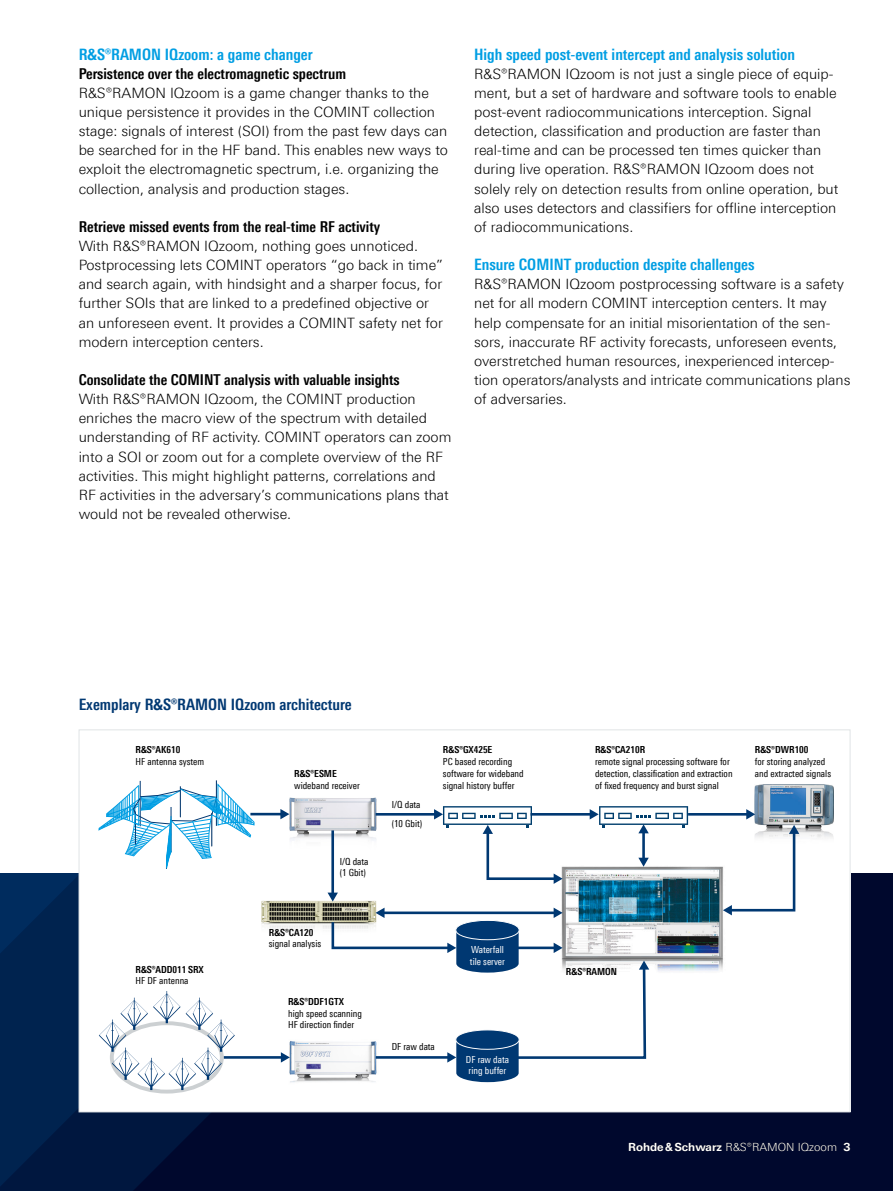
<style>
.page{position:relative;width:893px;height:1191px;background:#fff}
.page>*{position:absolute;margin:0;border:0;box-sizing:border-box;transform-origin:0 0}
.Absatzfett_cyan{font:700 15.75px "Linotype Univers 620 Cn";color:#009ee3}
.Grafik_Tabelle_Überschrift{font:700 15.75px "Linotype Univers 620 Cn";color:#003872}
.Absatzfett_schwarz{font:700 15px "Linotype Univers 620 Cn";color:#000}
.Absatzfett_schwarz_ohne_Abstand{font:700 15px "Linotype Univers 620 Cn";color:#000}
.Haupttext_ohne_Abstand{font:300 14.25px/19.2px "Linotype Univers 330";color:#000}
.t1{font:300 11.25px "Linotype Univers 330";color:#fff}
.t2{font:9.75px/11.7px "Linotype Univers 420 Cn";color:#000}
.t3{font:700 9.75px "Linotype Univers 620 Cn";color:#000}
.t4{font:9.75px/11.7px "Linotype Univers 420 Cn";color:#fff}
.s1{font-family:"Linotype Univers 630";font-weight:700}
.s2{font-family:"Linotype Univers 630";font-weight:700;color:#000}
</style>
<div class="page">
<div style="left:0;top:873px;width:893px;height:318px;background:#00082d"></div>
<svg style="left:81px;top:1112px;width:233px;height:79px"></svg>
<svg style="left:0;top:873px;width:81px;height:318px;background:#00234f"></svg>
<div style="left:79px;top:730px;width:771px;height:382px;background:#fff"></div>
<img style="left:289px;top:798px;width:87px;height:42px">
<img style="left:262px;top:901px;width:114px;height:28px">
<img style="left:755px;top:784px;width:78px;height:54px">
<img style="left:561px;top:822px;width:171px;height:150px">
<hr style="left:376px;top:813px;width:60px;height:2px;background:#003872">
<hr style="left:250px;top:813px;width:32px;height:2px;background:#003872">
<svg style="left:280px;top:809px;width:9px;height:10px"></svg>
<hr style="left:531px;top:813px;width:60px;height:2px;background:#003872">
<hr style="left:688px;top:813px;width:60px;height:2px;background:#003872">
<svg style="left:746px;top:809px;width:9px;height:10px"></svg>
<hr style="left:331px;top:830px;width:3px;height:64px;background:#003872">
<svg style="left:328px;top:892px;width:10px;height:9px"></svg>
<svg style="left:434px;top:806px;width:129px;height:78px"></svg>
<svg style="left:723px;top:825px;width:76px;height:90px"></svg>
<hr style="left:642px;top:832px;width:3px;height:27px;background:#003872">
<svg style="left:638px;top:857px;width:11px;height:9px"></svg>
<svg style="left:590px;top:806px;width:98px;height:27px"></svg>
<img style="left:289px;top:1041px;width:41px;height:42px">
<svg style="left:330px;top:907px;width:319px;height:175px"></svg>
<hr style="left:224px;top:1056px;width:58px;height:2px;background:#003872">
<svg style="left:281px;top:1052px;width:9px;height:10px"></svg>
<svg style="left:99px;top:991px;width:136px;height:99px"></svg>
<hr style="left:140px;top:781px;width:1px;height:45px;background:#003872">
<hr style="left:216px;top:780px;width:1px;height:46px;background:#003872">
<svg style="left:99px;top:784px;width:155px;height:84px"></svg>
<p class="Absatzfett_cyan" style="left:79px;top:45px;width:236px">R&amp;S®RAMON IQzoom: a game changer</p>
<p class="Absatzfett_schwarz_ohne_Abstand" style="left:79px;top:64px;width:269px">Persistence over the electromagnetic spectrum</p>
<p class="Haupttext_ohne_Abstand" style="left:79px;top:83px;width:371px">R&amp;S®RAMON IQzoom is a game changer thanks to the unique persistence it provides in the COMINT collection stage: signals of interest (SOI) from the past few days can be searched for in the HF band. This enables new ways to exploit the electromagnetic spectrum, i.e. organizing the collection, analysis and production stages.</p>
<p class="Absatzfett_schwarz" style="left:79px;top:217px;width:303px">Retrieve missed events from the real-time RF activity</p>
<p class="Haupttext_ohne_Abstand" style="left:79px;top:236px;width:366px">With R&amp;S®RAMON IQzoom, nothing goes unnoticed.<br>Postprocessing lets COMINT operators “go back in time” and search again, with hindsight and a sharper focus, for further SOIs that are linked to a predefined objective or an unforeseen event. It provides a COMINT safety net for modern interception centers.</p>
<p class="Absatzfett_schwarz" style="left:79px;top:371px;width:323px">Consolidate the COMINT analysis with valuable insights</p>
<p class="Haupttext_ohne_Abstand" style="left:79px;top:389px;width:374px">With R&amp;S®RAMON IQzoom, the COMINT production enriches the macro view of the spectrum with detailed understanding of RF activity. COMINT operators can zoom into a SOI or zoom out for a complete overview of the RF activities. This might highlight patterns, correlations and RF activities in the adversary’s communications plans that would not be revealed otherwise.</p>
<p class="Absatzfett_cyan" style="left:474px;top:45px;width:322px">High speed post-event intercept and analysis solution</p>
<p class="Haupttext_ohne_Abstand" style="left:474px;top:64px;width:366px">R&amp;S®RAMON IQzoom is not just a single piece of equip&shy;ment, but a set of hardware and software tools to enable post-event radiocommunications interception. Signal detection, classification and production are faster than real-time and can be processed ten times quicker than during live operation. R&amp;S®RAMON IQzoom does not solely rely on detection results from online operation, but also uses detectors and classifiers for offline interception of radiocommunications.</p>
<p class="Absatzfett_cyan" style="left:474px;top:255px;width:282px">Ensure COMINT production despite challenges</p>
<p class="Haupttext_ohne_Abstand" style="left:474px;top:274px;width:378px">R&amp;S®RAMON IQzoom postprocessing software is a safety net for all modern COMINT interception centers. It may help compensate for an initial misorientation of the sen&shy;sors, inaccurate RF activity forecasts, unforeseen events, overstretched human resources, inexperienced intercep&shy;tion operators/analysts and intricate communications plans of adversaries.</p>
<p class="Grafik_Tabelle_Überschrift" style="left:79px;top:695px;width:274px">Exemplary R&amp;S®RAMON IQzoom architecture</p>
<p class="t3" style="left:136px;top:744px;width:46px">R&amp;S®AK610</p>
<p class="t2" style="left:136px;top:755px;width:70px">HF antenna system</p>
<p class="t3" style="left:136px;top:963px;width:70px">R&amp;S®ADD011 SRX</p>
<p class="t2" style="left:135px;top:975px;width:55px">HF DF antenna</p>
<p class="t3" style="left:294px;top:767px;width:44px">R&amp;S®ESME</p>
<p class="t2" style="left:294px;top:779px;width:67px">wideband receiver</p>
<p class="t2" style="left:340px;top:855px;width:30px">I/Q data (1 Gbit)</p>
<p class="t3" style="left:269px;top:926px;width:46px">R&amp;S®CA120</p>
<p class="t2" style="left:269px;top:938px;width:54px">signal analysis</p>
<p class="t3" style="left:288px;top:995px;width:57px">R&amp;S®DDF1GTX</p>
<p class="t2" style="left:288px;top:1007px;width:75px">high speed scanning<br>HF direction finder</p>
<p class="t2" style="left:392px;top:795px;width:32px;line-height:18.3px">I/Q data (10 Gbit)</p>
<p class="t3" style="left:443px;top:744px;width:51px">R&amp;S®GX425E</p>
<p class="t2" style="left:443px;top:755px;width:82px">PC based recording software for wideband signal history buffer</p>
<p class="t2" style="left:392px;top:1040px;width:45px">DF raw data</p>
<p class="t4" style="left:470px;top:943px;width:37px">Waterfall tile server</p>
<p class="t4" style="left:466px;top:1053px;width:45px">DF raw data ring buffer</p>
<p class="t3" style="left:595px;top:744px;width:52px">R&amp;S®CA210R</p>
<p class="t2" style="left:595px;top:755px;width:139px">remote signal processing software for detection, classification and extraction of fixed frequency and burst signal</p>
<p class="t3" style="left:755px;top:744px;width:55px">R&amp;S®DWR100</p>
<p class="t2" style="left:755px;top:755px;width:78px">for storing analyzed and extracted signals</p>
<p class="t3" style="left:566px;top:965px;width:53px">R&amp;S®RAMON</p>
<p class="t1" style="left:628px;top:1140px;width:224px"><span class="s1">Rohde&amp;</span><span class="s2">Schwarz</span> R&amp;S®RAMON IQzoom <span class="s2">3</span></p>
</div>
